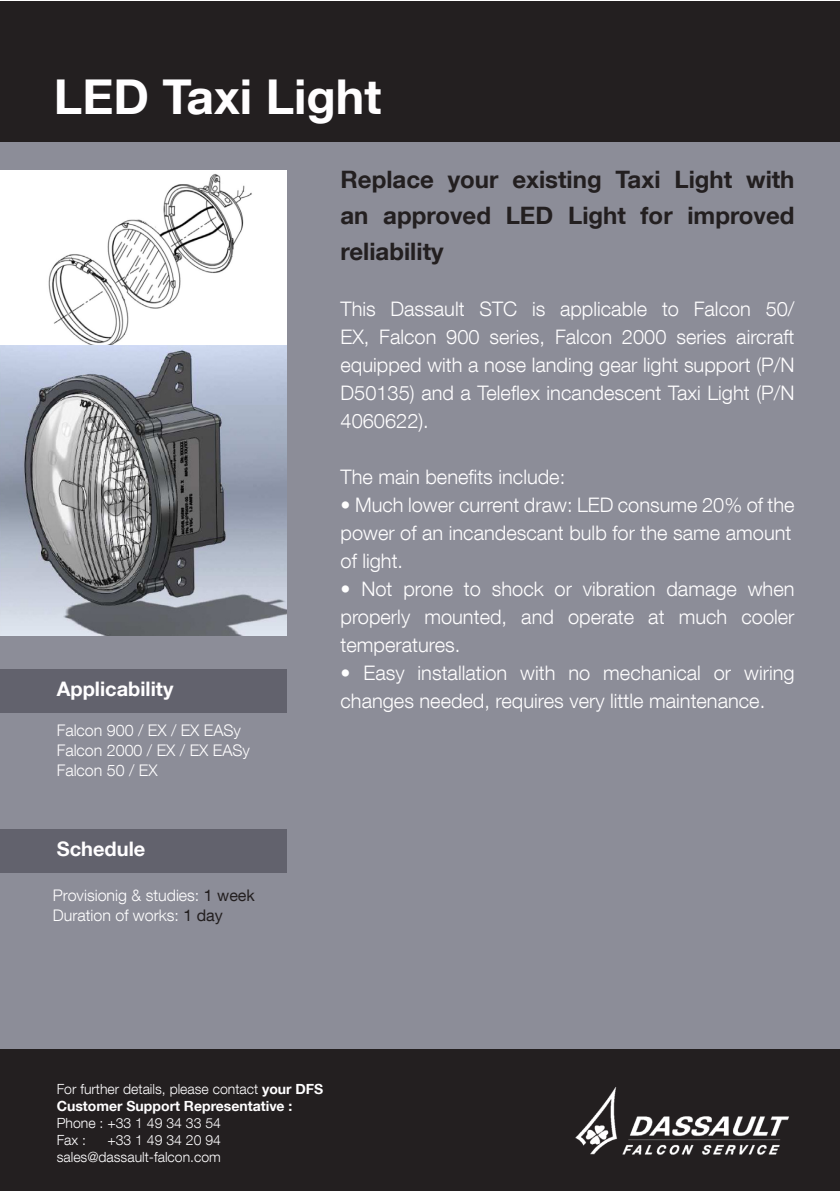
<style>
.page{position:relative;width:840px;height:1191px;background:#fff}
.page>*{position:absolute;margin:0;border:0;box-sizing:border-box;transform-origin:0 0}
.t1{font:700 48px "Helvetica Neue LT Com";color:#fffeff}
.t2{font:700 24px/36px "Helvetica Neue LT Com";color:#231f20;text-align:justify}
.t3{font:300 20px/28px "Helvetica Neue LT Com";color:#fffeff;text-align:justify}
.t4{font:700 20px "Helvetica Neue LT Com";color:#fffeff}
.t5{font:300 16px "Helvetica Neue LT Com";color:#fffeff}
.t6{font:300 16px "Helvetica Neue LT Com";color:#fff}
.t7{font:700 14px/16.8px "Helvetica Neue LT Com";color:#fffeff}
.t8{font:300 14px/16.8px "Helvetica Neue LT Com";color:#fffeff}
.s1{font-weight:400;color:#231f20}
.s2{color:#fff}
.s3{font-weight:300}
</style>
<div class="page">
<div style="left:0;top:1px;width:839px;height:1190px;background:#8c8d98"></div>
<div style="left:0;top:1px;width:839px;height:141px;background:#231f20"></div>
<div style="left:0;top:1049px;width:839px;height:142px;background:#231f20"></div>
<img style="left:575px;top:1087px;width:214px;height:68px">
<div style="left:0;top:669px;width:286px;height:43px;background:#62626d"></div>
<div style="left:0;top:829px;width:286px;height:43px;background:#62626d"></div>
<div style="left:0;top:171px;width:286px;height:178px;background:#fff"></div>
<img style="left:31px;top:174px;width:224px;height:172px">
<img style="left:0;top:346px;width:286px;height:289px">
<p class="t1" style="left:54px;top:66px;width:329px">LED Taxi Light</p>
<p class="t4" style="left:57px;top:676px;width:118px">Applicability</p>
<p class="t5" style="left:57px;top:720px;width:186px">Falcon 900 / EX / EX EASy</p>
<p class="t5" style="left:57px;top:740px;width:194px">Falcon 2000 / EX / EX EASy</p>
<p class="t5" style="left:57px;top:760px;width:102px">Falcon 50 / EX</p>
<p class="t4" style="left:57px;top:836px;width:90px">Schedule</p>
<p class="t5" style="left:53px;top:885px;width:203px">Provisionig &amp; studies: <span class="s1">1 week</span></p>
<p class="t6" style="left:53px;top:905px;width:171px">Duration of works: <span class="s1">1 day</span></p>
<p class="t2" style="left:340px;top:161px;width:455px">Replace your existing Taxi Light with an approved LED Light for improved reliability</p>
<p class="t3" style="left:340px;top:294px;width:455px">This Dassault STC is applicable to Falcon 50/ EX, Falcon 900 series, Falcon 2000 series aircraft equipped with a nose landing gear light support (P/N D50135) and a Teleflex incandescent Taxi Light (P/N 4060622).</p>
<p class="t3" style="left:340px;top:462px;width:226px">The main benefits include:</p>
<p class="t3" style="left:340px;top:490px;width:455px"><span class="s2">•</span> Much lower current draw: LED consume 20% of the</p>
<p class="t3" style="left:340px;top:518px;width:452px">power of an incandescant bulb for the same amount</p>
<p class="t3" style="left:340px;top:546px;width:64px">of light.</p>
<p class="t3" style="left:340px;top:574px;width:455px"><span class="s2">•</span> Not prone to shock or vibration damage when properly mounted, and operate at much cooler temperatures.</p>
<p class="t3" style="left:340px;top:658px;width:455px"><span class="s2">•</span> Easy installation with no mechanical or wiring changes needed, requires very little maintenance.</p>
<p class="t7" style="left:57px;top:1080px;width:268px"><span class="s3">For further details, please contact</span> your DFS<br>Customer Support Representative :</p>
<p class="t8" style="left:57px;top:1114px;width:166px">Phone : +33 1 49 34 33 54<br>Fax :</p>
<p class="t8" style="left:57px;top:1131px;width:166px;text-align:right">+33 1 49 34 20 94 sales@dassault-falcon.com</p>
</div>
